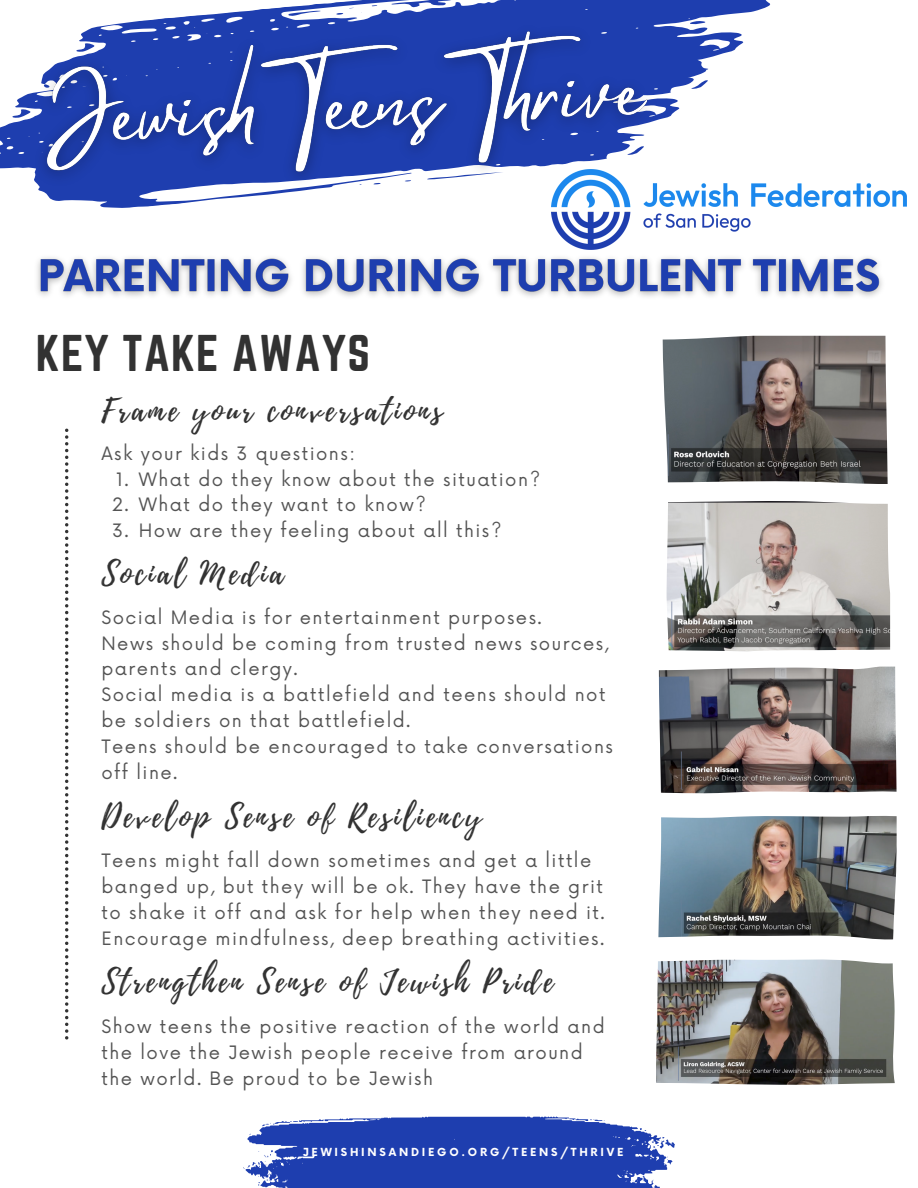
<style>
.page{position:relative;width:918px;height:1188px;background:#fff}
.page>*{position:absolute;margin:0;border:0;box-sizing:border-box;transform-origin:0 0}
.t1{font:45.15px "Norwester";letter-spacing:.02em;color:#323232}
.t2{font:31.05px "Playlist Script";letter-spacing:.1em;color:#323232}
.t3{font:18px/25.8px "Now";letter-spacing:.08em;color:#545454}
.t4{font:700 10.8px "Now";letter-spacing:.255em;color:#fff}
</style>
<div class="page">
<svg style="left:65px;top:429px;width:3px;height:611px"></svg>
<svg style="left:300px;top:0;width:471px;height:56px"></svg>
<svg style="left:689px;top:20px;width:17px;height:5px"></svg>
<svg style="left:0;top:27px;width:715px;height:142px"></svg>
<svg style="left:11px;top:109px;width:9px;height:10px"></svg>
<svg style="left:243px;top:1116px;width:432px;height:72px;background:#405bbb"></svg>
<img style="left:551px;top:183px;width:356px;height:66px">
<img style="left:659px;top:667px;width:237px;height:126px">
<img style="left:658px;top:816px;width:239px;height:124px">
<img style="left:656px;top:959px;width:239px;height:126px">
<img style="left:663px;top:336px;width:225px;height:148px">
<img style="left:667px;top:501px;width:223px;height:150px">
<img style="left:37px;top:249px;width:845px;height:48px">
<img style="left:20px;top:6px;width:654px;height:204px">
<p class="t1" style="left:36px;top:326px;width:336px">KEY TAKE AWAYS</p>
<p class="t2" style="left:101px;top:389px;width:342px">Frame your conversations</p>
<p class="t3" style="left:139px;top:467px;width:403px">What do they know about the situation?</p>
<p class="t3" style="left:139px;top:493px;width:289px">What do they want to know?</p>
<p class="t3" style="left:139px;top:519px;width:364px">How are they feeling about all this?</p>
<p class="t3" style="left:112px;top:441px;width:244px;text-indent:-11px">Ask your kids 3 questions:<br>1.<br>2.<br>3.</p>
<p class="t2" style="left:101px;top:552px;width:183px">Social Media</p>
<p class="t3" style="left:101px;top:605px;width:442px">Social Media is for entertainment purposes.</p>
<p class="t3" style="left:101px;top:631px;width:509px">News should be coming from trusted news sources, parents and clergy.</p>
<p class="t3" style="left:101px;top:683px;width:506px">Social media is a battlefield and teens should not be soldiers on that battlefield.</p>
<p class="t3" style="left:101px;top:735px;width:513px">Teens should be encouraged to take conversations off line.</p>
<p class="t2" style="left:101px;top:794px;width:381px">Develop Sense of Resiliency</p>
<p class="t3" style="left:101px;top:849px;width:505px">Teens might fall down sometimes and get a little banged up, but they will be ok. They have the grit to shake it off and ask for help when they need it.</p>
<p class="t3" style="left:101px;top:926px;width:504px">Encourage mindfulness, deep breathing activities.</p>
<p class="t2" style="left:101px;top:959px;width:453px">Strengthen Sense of Jewish Pride</p>
<p class="t3" style="left:101px;top:1015px;width:505px">Show teens the positive reaction of the world and the love the Jewish people receive from around the world. Be proud to be Jewish</p>
<p class="t4" style="left:303px;top:1146px;width:322px">JEWISHINSANDIEGO.ORG/TEENS/THRIVE</p>
</div>
